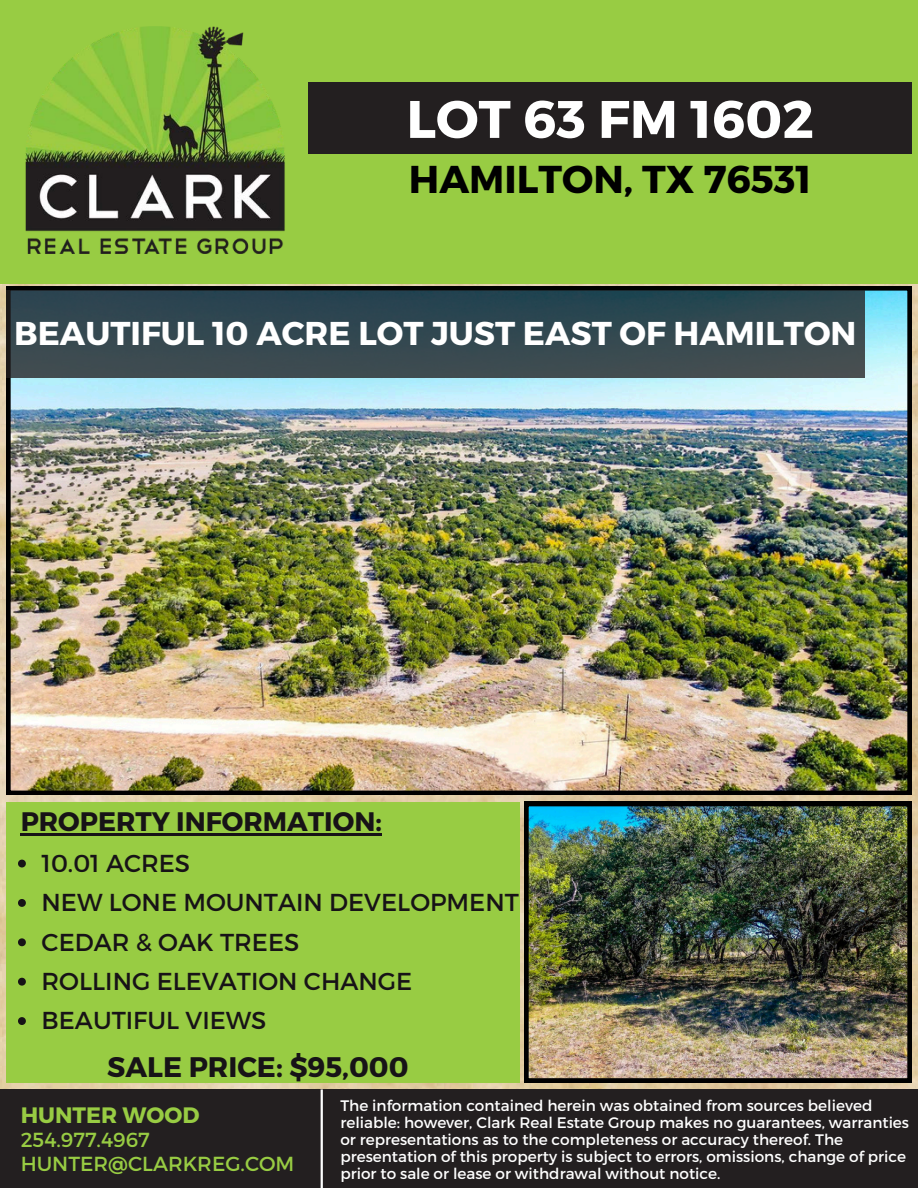
<style>
.page{position:relative;width:918px;height:1188px;background:#fff}
.page>*{position:absolute;margin:0;border:0;box-sizing:border-box;transform-origin:0 0}
.t1{font:700 52.8px "Montserrat";color:#fff}
.t2{font:700 38.7px "Montserrat";color:#000}
.t3{font:700 33px "Montserrat";color:#fff}
.t4{font:700 28.2px "Montserrat";color:#171317}
.t5{font:700 26.7px "Montserrat";color:#171317}
.t6{font:24.45px "Montserrat";color:#171317}
.t7{font:700 22.2px "Montserrat";color:#98cc43}
.t8{font:20.4px "Montserrat";color:#98cc43}
.t9{font:15.3px/16.8px "Montserrat";color:#fff}
</style>
<div class="page">
<img style="left:0;top:284px;width:918px;height:805px">
<div style="left:0;top:0;width:918px;height:284px;background:#98cc43"></div>
<div style="left:309px;top:82px;width:603px;height:72px;background:#231f20"></div>
<img style="left:6px;top:286px;width:906px;height:509px">
<div style="left:6px;top:290px;width:858px;height:88px;background:linear-gradient(to bottom,#254350,#434d50)"></div>
<div style="left:6px;top:802px;width:514px;height:281px;background:#98cc43"></div>
<div style="left:0;top:1089px;width:918px;height:99px;background:#231f20"></div>
<hr style="left:321px;top:1089px;width:2px;height:99px;background:#fff">
<img style="left:25px;top:27px;width:260px;height:226px">
<img style="left:524px;top:802px;width:388px;height:281px">
<hr style="left:21px;top:833px;width:361px;height:3px;background:#171317">
<svg style="left:18px;top:860px;width:8px;height:7px"></svg>
<svg style="left:18px;top:899px;width:8px;height:8px"></svg>
<svg style="left:18px;top:938px;width:8px;height:8px"></svg>
<svg style="left:18px;top:978px;width:8px;height:8px"></svg>
<svg style="left:18px;top:1017px;width:8px;height:8px"></svg>
<h4 class="t1" style="left:406px;top:85px;width:409px">LOT 63 FM 1602</h4>
<p class="t2" style="left:409px;top:154px;width:404px">HAMILTON, TX 76531</p>
<p class="t3" style="left:14px;top:312px;width:844px">BEAUTIFUL 10 ACRE LOT JUST EAST OF HAMILTON</p>
<p class="t5" style="left:21px;top:804px;width:363px">PROPERTY INFORMATION:</p>
<p class="t6" style="left:42px;top:847px;width:150px">10.01 ACRES</p>
<p class="t6" style="left:42px;top:887px;width:479px">NEW LONE MOUNTAIN DEVELOPMENT</p>
<p class="t6" style="left:42px;top:926px;width:259px">CEDAR &amp; OAK TREES</p>
<p class="t6" style="left:42px;top:966px;width:372px">ROLLING ELEVATION CHANGE</p>
<h5 class="t6" style="left:42px;top:1005px;width:226px">BEAUTIFUL VIEWS</h5>
<p class="t4" style="left:107px;top:1048px;width:303px">SALE PRICE: $95,000</p>
<p class="t9" style="left:340px;top:1097px;width:570px">The information contained herein was obtained from sources believed reliable: however, Clark Real Estate Group makes no guarantees, warranties or representations as to the completeness or accuracy thereof. The presentation of this property is subject to errors, omissions, change of price prior to sale or lease or withdrawal without notice.</p>
<h1 class="t7" style="left:21px;top:1101px;width:180px">HUNTER WOOD</h1>
<h2 class="t8" style="left:21px;top:1127px;width:131px">254.977.4967</h2>
<p class="t8" style="left:21px;top:1151px;width:275px">HUNTER@CLARKREG.COM</p>
</div>
